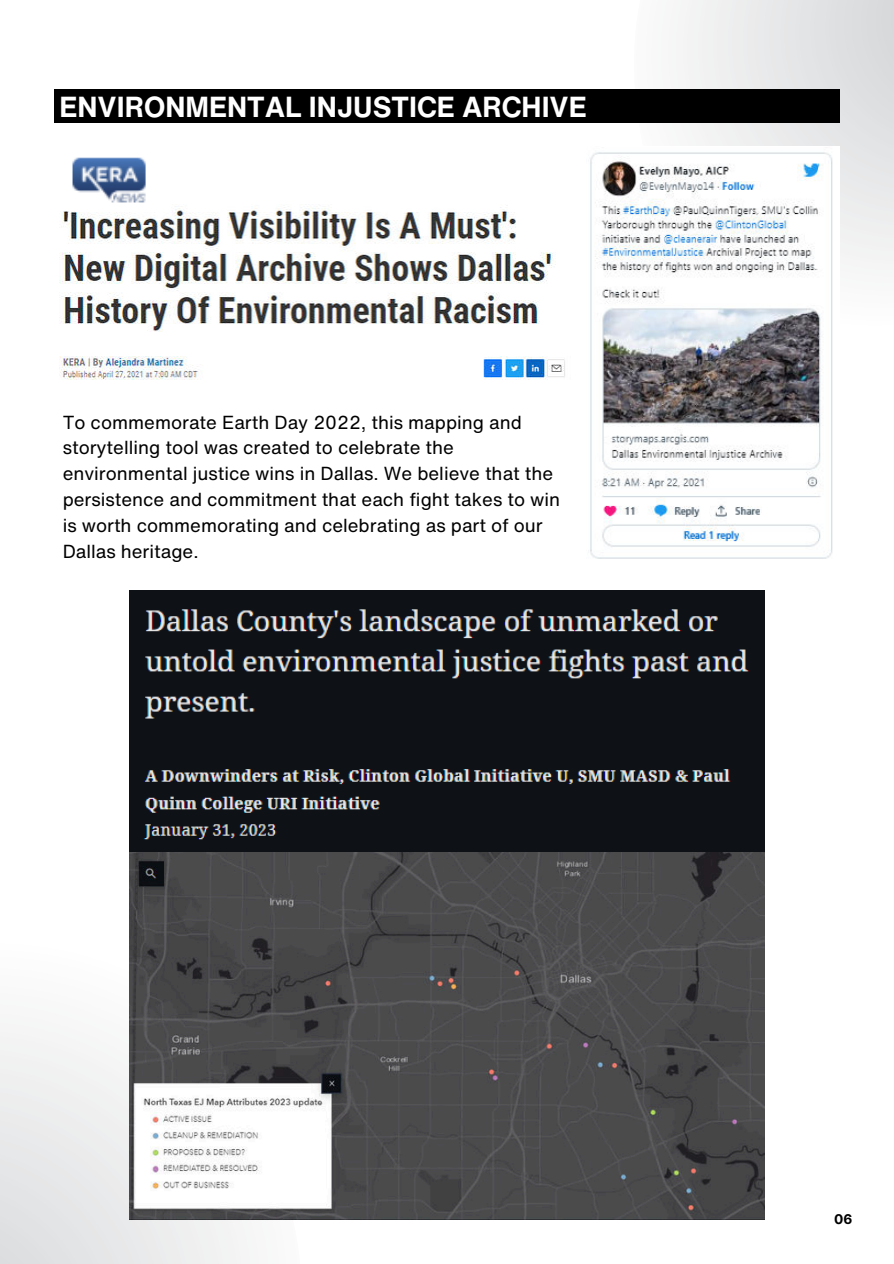
<style>
.page{position:relative;width:894px;height:1264px;background:#fff}
.page>*{position:absolute;margin:0;border:0;box-sizing:border-box;transform-origin:0 0}
.t1{font:700 28.5px "Helvetica Now Text";color:#fff}
.t2{font:18.6px/25.8px "Helvetica Now Text";color:#000}
.t3{font:700 13.5px "Inter";color:#000001}
</style>
<div class="page">
<svg style="left:683px;top:0;width:210px;height:264px;fill:#e8e8e9"></svg>
<svg style="left:0;top:1032px;width:302px;height:231px;fill:#eceded"></svg>
<div style="left:54px;top:89px;width:785px;height:34px;background:#000001"></div>
<img style="left:59px;top:207px;width:506px;height:173px">
<img style="left:590px;top:146px;width:249px;height:413px">
<img style="left:59px;top:157px;width:106px;height:53px">
<img style="left:129px;top:590px;width:635px;height:629px">
<h1 class="t1" style="left:59px;top:87px;width:528px">ENVIRONMENTAL INJUSTICE ARCHIVE</h1>
<p class="t2" style="left:63px;top:409px;width:499px">To commemorate Earth Day 2022, this mapping and storytelling tool was created to celebrate the environmental justice wins in Dallas. We believe that the persistence and commitment that each fight takes to win is worth commemorating and celebrating as part of our Dallas heritage.</p>
<p class="t3" style="left:834px;top:1209px;width:20px">06</p>
</div>
